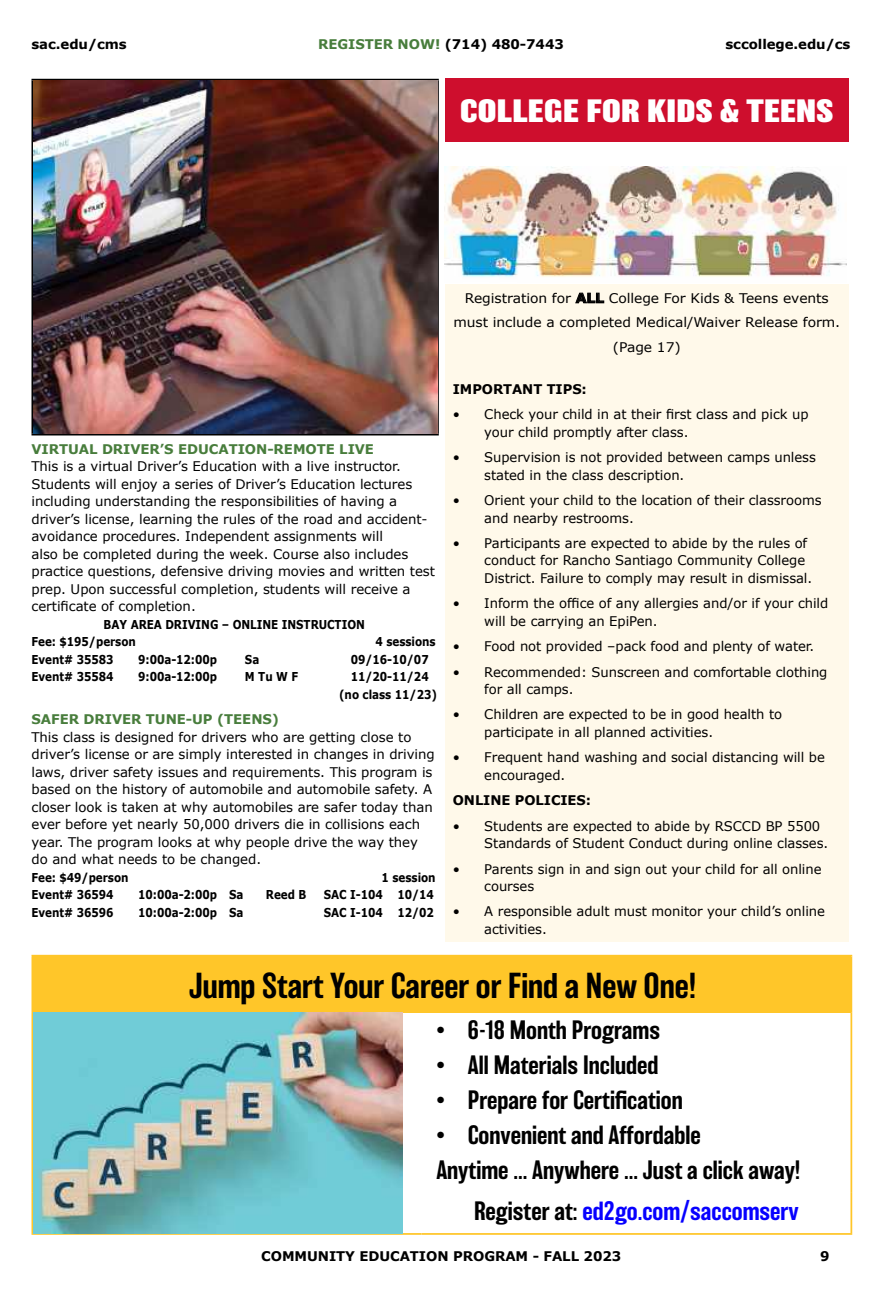
<style>
.page{position:relative;width:882px;height:1292px;background:#fff}
.page>*{position:absolute;margin:0;border:0;box-sizing:border-box;transform-origin:0 0}
.t1{font:500 33.25px "Balboa";color:#000}
.t2{font:900 29.75px "Balboa";letter-spacing:.01em;color:#fff}
.t3{font:500 24.5px/35px "Balboa";color:#000}
.t4{font:500 24.5px "Balboa";color:#0700ff}
.t5{font:13.3px/17.5px "Verdana";letter-spacing:-.005em;color:#000}
.t6{font:700 13.3px "Verdana";letter-spacing:-.005em;color:#000}
.t7{font:13.3px/24.5px "Verdana";letter-spacing:-.005em;color:#000;text-align:center;scale:1.04 1}
.t8{font:700 13.3px "Verdana";letter-spacing:-.005em;color:#487d3c}
.t9{font:700 12.25px/17.5px "Verdana";letter-spacing:-.005em;color:#000;scale:.85 1}
.s1{color:#487d3c}
.s2{font-weight:700}
.s3{color:#000}
</style>
<div class="page">
<hr style="left:32px;top:79px;width:407px;height:1px;background:#000">
<hr style="left:32px;top:81px;width:1px;height:353px;background:#000">
<hr style="left:437px;top:81px;width:2px;height:353px;background:#000">
<hr style="left:32px;top:434px;width:407px;height:1px;background:#000">
<img style="left:33px;top:80px;width:404px;height:354px">
<div style="left:445px;top:79px;width:404px;height:63px;background:#ce0e2d"></div>
<div style="left:445px;top:284px;width:404px;height:657px;background:#fff9ea"></div>
<img style="left:445px;top:166px;width:402px;height:111px">
<div style="left:32px;top:955px;width:819px;height:57px;background:#ffc629"></div>
<hr style="left:32px;top:954px;width:389px;height:2px;background:#ffc629">
<hr style="left:421px;top:954px;width:431px;height:2px;background:#ffc629">
<hr style="left:850px;top:956px;width:2px;height:56px;background:#ffc629">
<hr style="left:32px;top:1012px;width:1px;height:180px;background:#ffc629">
<hr style="left:32px;top:1192px;width:1px;height:41px;background:#ffc629">
<hr style="left:32px;top:1233px;width:389px;height:1px;background:#ffc629">
<hr style="left:850px;top:1012px;width:2px;height:180px;background:#ffc629">
<hr style="left:850px;top:1192px;width:2px;height:41px;background:#ffc629">
<hr style="left:421px;top:1233px;width:431px;height:1px;background:#ffc629">
<img style="left:33px;top:1012px;width:370px;height:221px">
<p class="t6" style="left:32px;top:35px;width:97px">sac.edu/cms</p>
<p class="t6" style="left:318px;top:35px;width:247px"><span class="s1">REGISTER NOW!</span> (714) 480-7443</p>
<p class="t6" style="left:725px;top:35px;width:126px">sccollege.edu/cs</p>
<h2 class="t2" style="left:460px;top:94px;width:375px">COLLEGE FOR KIDS &amp; TEENS</h2>
<p class="t7" style="left:453px;top:286px;width:374px">Registration for <span class="s2">ALL</span> College For Kids &amp; Teens events must include a completed Medical/Waiver Release form. (Page 17)</p>
<p class="t6" style="left:453px;top:380px;width:136px">IMPORTANT TIPS:</p>
<p class="t5" style="left:484px;top:406px;width:326px;text-indent:-32px">• Check your child in at their first class and pick up your child promptly after class.</p>
<p class="t5" style="left:484px;top:449px;width:333px;text-indent:-32px">• Supervision is not provided between camps unless stated in the class description.</p>
<p class="t5" style="left:484px;top:491px;width:339px;text-indent:-32px">• Orient your child to the location of their classrooms and nearby restrooms.</p>
<p class="t5" style="left:484px;top:534px;width:330px;text-indent:-32px">• Participants are expected to abide by the rules of conduct for Rancho Santiago Community College<br>District. Failure to comply may result in dismissal.</p>
<p class="t5" style="left:484px;top:595px;width:346px;text-indent:-32px">• Inform the office of any allergies and/or if your child will be carrying an EpiPen.</p>
<p class="t5" style="left:453px;top:638px;width:363px">• Food not provided –pack food and plenty of water.</p>
<p class="t5" style="left:484px;top:663px;width:345px;text-indent:-32px">• Recommended: Sunscreen and comfortable clothing for all camps.</p>
<p class="t5" style="left:484px;top:706px;width:299px;text-indent:-32px">• Children are expected to be in good health to participate in all planned activities.</p>
<p class="t5" style="left:484px;top:749px;width:342px;text-indent:-32px">• Frequent hand washing and social distancing will be encouraged.</p>
<p class="t6" style="left:453px;top:791px;width:140px">ONLINE POLICIES:</p>
<p class="t5" style="left:484px;top:817px;width:346px;text-indent:-32px">• Students are expected to abide by RSCCD BP 5500<br>Standards of Student Conduct during online classes.</p>
<p class="t5" style="left:484px;top:860px;width:339px;text-indent:-32px">• Parents sign in and sign out your child for all online courses</p>
<p class="t5" style="left:484px;top:903px;width:342px;text-indent:-32px">• A responsible adult must monitor your child’s online activities.</p>
<h1 class="t1" style="left:189px;top:967px;width:509px">Jump Start Your Career or Find a New One!</h1>
<h3 class="t3" style="left:436px;top:1012px;width:225px">• 6-18 Month Programs</h3>
<h3 class="t3" style="left:436px;top:1047px;width:224px">• All Materials Included</h3>
<h3 class="t3" style="left:436px;top:1082px;width:248px">• Prepare for Certification</h3>
<h3 class="t3" style="left:436px;top:1117px;width:366px">• Convenient and Affordable<br>Anytime ... Anywhere ... Just a click away!</h3>
<h3 class="t4" style="left:474px;top:1197px;width:326px"><span class="s3">Register at:</span> ed2go.com/saccomserv</h3>
<p class="t8" style="left:32px;top:440px;width:344px">VIRTUAL DRIVER’S EDUCATION-REMOTE LIVE</p>
<p class="t5" style="left:32px;top:458px;width:405px">This is a virtual Driver’s Education with a live instructor.<br>Students will enjoy a series of Driver’s Education lectures including understanding the responsibilities of having a driver’s license, learning the rules of the road and accident&shy;avoidance procedures. Independent assignments will<br>also be completed during the week. Course also includes practice questions, defensive driving movies and written test prep. Upon successful completion, students will receive a certificate of completion.</p>
<p class="t9" style="left:32px;top:616px;width:394px;text-indent:72px">BAY AREA DRIVING – ONLINE INSTRUCTION<br>Fee: $195/person</p>
<p class="t9" style="left:376px;top:633px;width:72px">4 sessions</p>
<p class="t9" style="left:32px;top:651px;width:98px">Event# 35583</p>
<p class="t9" style="left:138px;top:651px;width:94px">9:00a-12:00p</p>
<p class="t9" style="left:245px;top:651px;width:18px">Sa</p>
<p class="t9" style="left:351px;top:651px;width:93px">09/16-10/07</p>
<p class="t9" style="left:32px;top:668px;width:98px">Event# 35584</p>
<p class="t9" style="left:138px;top:668px;width:94px">9:00a-12:00p</p>
<p class="t9" style="left:245px;top:668px;width:64px">M Tu W F</p>
<p class="t9" style="left:339px;top:668px;width:117px;text-align:center">11/20-11/24 (no class 11/23)</p>
<p class="t8" style="left:32px;top:711px;width:249px">SAFER DRIVER TUNE-UP (TEENS)</p>
<p class="t5" style="left:32px;top:728px;width:405px">This class is designed for drivers who are getting close to driver’s license or are simply interested in changes in driving laws, driver safety issues and requirements. This program is based on the history of automobile and automobile safety. A closer look is taken at why automobiles are safer today than ever before yet nearly 50,000 drivers die in collisions each year. The program looks at why people drive the way they do and what needs to be changed.</p>
<p class="t9" style="left:32px;top:868px;width:116px">Fee: $49/person</p>
<p class="t9" style="left:382px;top:868px;width:65px">1 session</p>
<p class="t9" style="left:32px;top:886px;width:98px">Event# 36594</p>
<p class="t9" style="left:138px;top:886px;width:125px">10:00a-2:00p Sa</p>
<p class="t9" style="left:266px;top:886px;width:49px">Reed B</p>
<p class="t9" style="left:324px;top:886px;width:131px">SAC I-104 10/14</p>
<p class="t9" style="left:32px;top:903px;width:98px">Event# 36596</p>
<p class="t9" style="left:138px;top:903px;width:125px">10:00a-2:00p Sa</p>
<p class="t9" style="left:324px;top:903px;width:131px">SAC I-104 12/02</p>
<p class="t6" style="left:261px;top:1247px;width:362px">COMMUNITY EDUCATION PROGRAM - FALL 2023</p>
<p class="t6" style="left:820px;top:1247px;width:11px">9</p>
</div>
